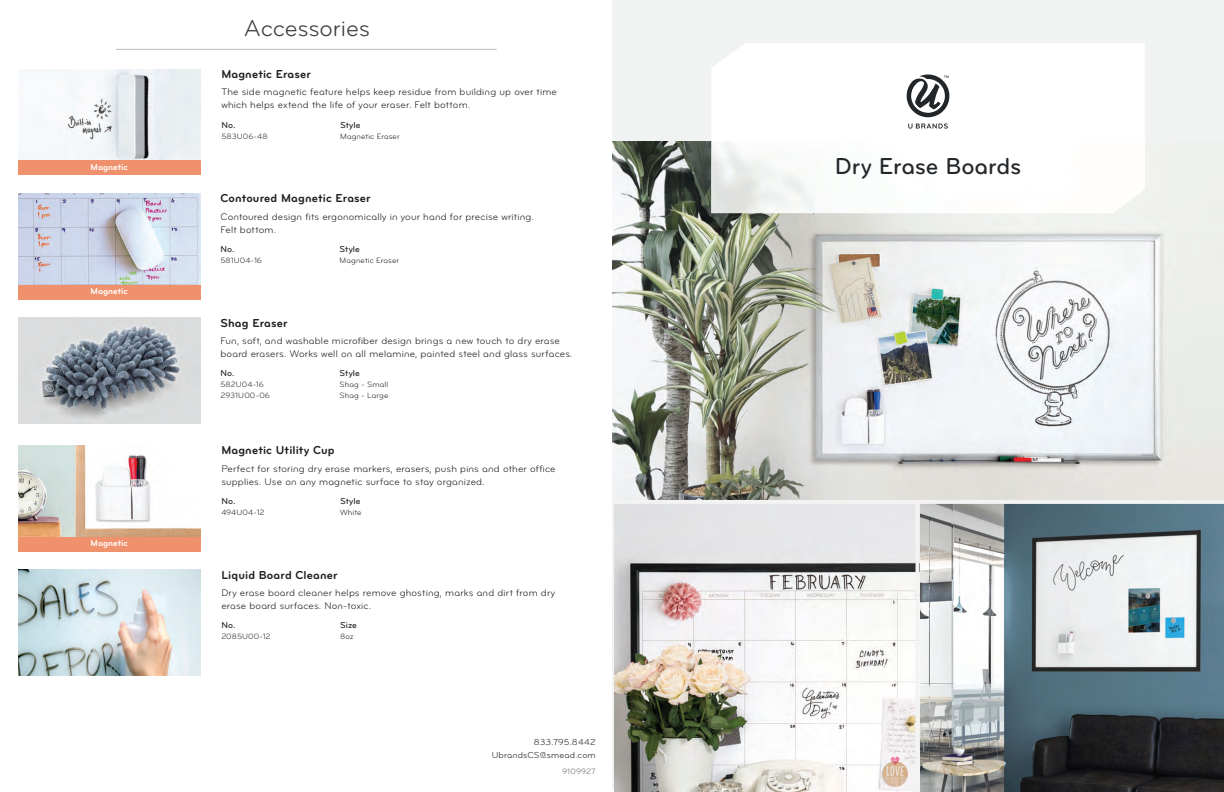
<style>
.page{position:relative;width:1224px;height:792px;background:#fff}
.page>*{position:absolute;margin:0;border:0;box-sizing:border-box;transform-origin:0 0}
.t1{font:24px "Bryant Pro Medium Alternate";letter-spacing:-.005em;color:#23272a}
.t2{font:24px "Bryant Pro";letter-spacing:-.005em;color:#3e3e3f}
.t3{font:12px "Bryant Pro Bold Alternate";letter-spacing:.01em;color:#231f20}
.t4{font:10px/13px "Bryant Pro Regular Alternate";letter-spacing:.015em;color:#231f20}
.t5{font:9px "Bryant Pro Medium Alternate";letter-spacing:.01em;color:#231f20}
.t6{font:9px/13.2px "Bryant Pro Regular Alternate";letter-spacing:.02em;color:#231f20;text-align:right}
.t7{font:9px "Bryant Pro Bold Alternate";color:#fff}
.t8{font:8px/11px "Bryant Pro Regular Alternate";letter-spacing:.015em;color:#231f20}
.t9{font:8px "Bryant Pro Regular Alternate";letter-spacing:.02em;color:#636366}
</style>
<div class="page">
<div style="left:612px;top:0;width:612px;height:790px;background:#f1f3f3"></div>
<img style="left:612px;top:141px;width:612px;height:359px">
<img style="left:920px;top:504px;width:304px;height:288px">
<img style="left:614px;top:504px;width:302px;height:288px">
<div style="left:712px;top:43px;width:433px;height:98px;background:#fff"></div>
<img style="left:711px;top:141px;width:434px;height:72px">
<svg style="left:908px;top:123px;width:40px;height:6px"></svg>
<svg style="left:907px;top:74px;width:42px;height:43px"></svg>
<hr style="left:916px;top:500px;width:4px;height:292px;background:#f3f3f3">
<img style="left:18px;top:193px;width:182px;height:92px">
<hr style="left:116px;top:49px;width:381px;height:1px;background:#bcbdc0">
<img style="left:18px;top:445px;width:182px;height:92px">
<img style="left:18px;top:69px;width:182px;height:91px">
<img style="left:18px;top:570px;width:182px;height:106px">
<div style="left:18px;top:160px;width:182px;height:15px;background:#f0916d"></div>
<div style="left:18px;top:285px;width:182px;height:14px;background:#f0916d"></div>
<div style="left:18px;top:537px;width:182px;height:14px;background:#f0916d"></div>
<img style="left:18px;top:318px;width:182px;height:106px">
<p class="t7" style="left:91px;top:161px;width:39px">Magnetic</p>
<p class="t7" style="left:91px;top:286px;width:39px">Magnetic</p>
<p class="t7" style="left:91px;top:538px;width:39px">Magnetic</p>
<h1 class="t2" style="left:244px;top:14px;width:128px">Accessories</h1>
<p class="t3" style="left:221px;top:67px;width:91px">Magnetic Eraser</p>
<p class="t4" style="left:221px;top:86px;width:337px">The side magnetic feature helps keep residue from building up over time which helps extend the life of your eraser. Felt bottom.</p>
<p class="t5" style="left:221px;top:119px;width:16px">No.</p>
<p class="t8" style="left:221px;top:131px;width:48px">583U06-48</p>
<p class="t5" style="left:340px;top:119px;width:22px">Style</p>
<p class="t8" style="left:340px;top:131px;width:61px">Magnetic Eraser</p>
<p class="t3" style="left:220px;top:191px;width:152px">Contoured Magnetic Eraser</p>
<p class="t4" style="left:220px;top:210px;width:315px">Contoured design fits ergonomically in your hand for precise writing.<br>Felt bottom.</p>
<p class="t5" style="left:220px;top:244px;width:16px">No.</p>
<p class="t8" style="left:220px;top:255px;width:43px">581U04-16</p>
<p class="t5" style="left:340px;top:244px;width:22px">Style</p>
<p class="t8" style="left:340px;top:255px;width:61px">Magnetic Eraser</p>
<p class="t3" style="left:220px;top:315px;width:69px">Shag Eraser</p>
<p class="t4" style="left:220px;top:334px;width:354px">Fun, soft, and washable microfiber design brings a new touch to dry erase board erasers. Works well on all melamine, painted steel and glass surfaces.</p>
<p class="t5" style="left:220px;top:368px;width:16px">No.</p>
<p class="t8" style="left:220px;top:379px;width:51px">582U04-16<br>2931U00-06</p>
<p class="t5" style="left:340px;top:368px;width:22px">Style</p>
<p class="t8" style="left:340px;top:379px;width:50px">Shag - Small<br>Shag - Large</p>
<p class="t3" style="left:221px;top:443px;width:115px">Magnetic Utility Cup</p>
<p class="t4" style="left:221px;top:462px;width:336px">Perfect for storing dry erase markers, erasers, push pins and other office supplies. Use on any magnetic surface to stay organized.</p>
<p class="t5" style="left:221px;top:496px;width:16px">No.</p>
<p class="t8" style="left:221px;top:507px;width:45px">494U04-12</p>
<p class="t5" style="left:340px;top:496px;width:22px">Style</p>
<p class="t8" style="left:340px;top:507px;width:23px">White</p>
<p class="t3" style="left:221px;top:567px;width:118px">Liquid Board Cleaner</p>
<p class="t4" style="left:221px;top:586px;width:335px">Dry erase board cleaner helps remove ghosting, marks and dirt from dry erase board surfaces. Non-toxic.</p>
<p class="t5" style="left:221px;top:620px;width:16px">No.</p>
<p class="t8" style="left:221px;top:631px;width:51px">2085U00-12</p>
<p class="t5" style="left:340px;top:620px;width:18px">Size</p>
<p class="t8" style="left:340px;top:631px;width:15px">8oz</p>
<p class="t6" style="left:492px;top:735px;width:106px">833.795.8442<br>UbrandsCS@smead.com</p>
<p class="t9" style="left:562px;top:767px;width:35px">9109927</p>
<h1 class="t1" style="left:835px;top:152px;width:188px">Dry Erase Boards</h1>
</div>
